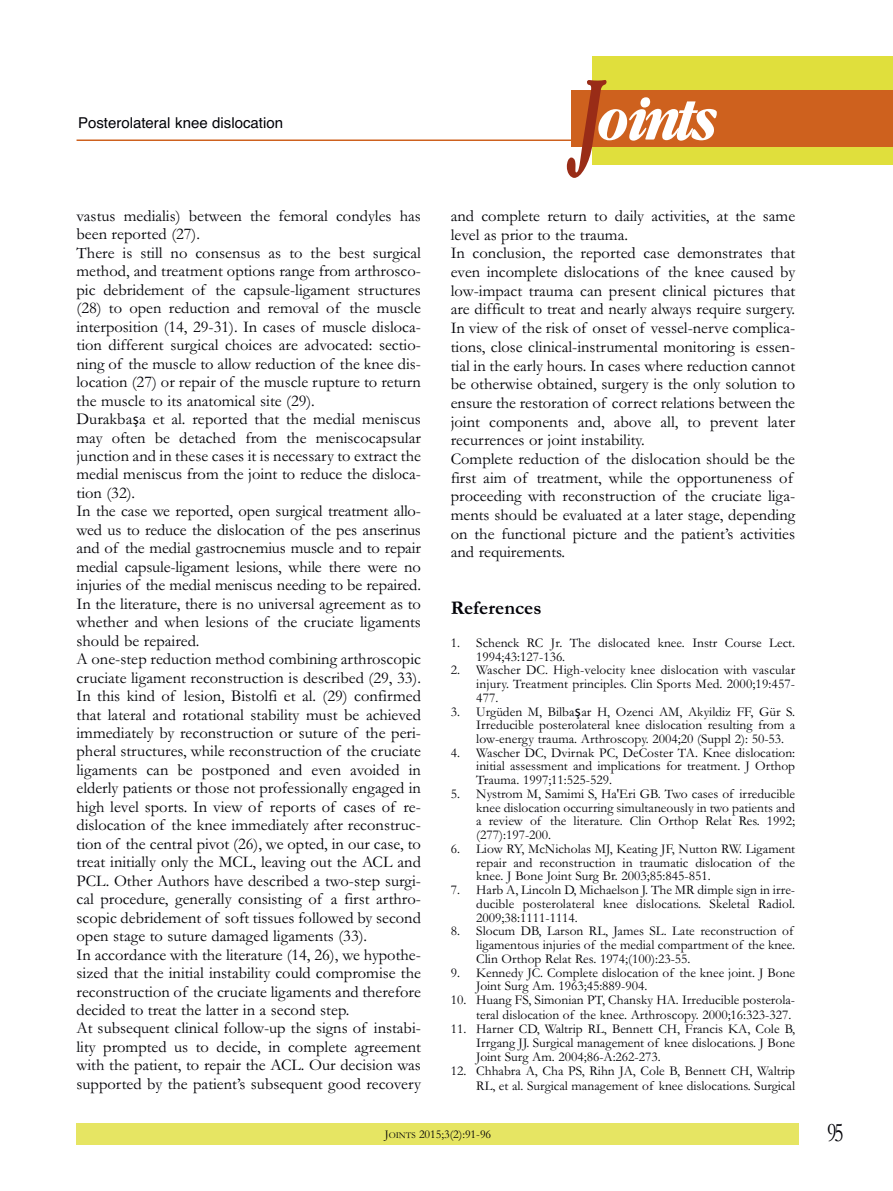
<style>
.page{position:relative;width:893px;height:1191px;background:#fff}
.page>*{position:absolute;margin:0;border:0;box-sizing:border-box;transform-origin:0 0}
.t1{font:italic 700 55.8px "Garamond Cond";letter-spacing:-.085em;color:#fff}
.t2{font:27px "Garamond";color:#000006;scale:.75 1}
.t3{font:700 19.5px "Garamond";color:#000006}
.t4{font:16.5px/18.5px "Garamond";color:#000006}
.t5{font:15px "Helvetica";color:#000006}
.t6{font:13.5px/13.8px "Garamond";color:#000006;text-align:justify}
.t7{font:12px "Garamond";color:#000006}
.s1{font-size:99.9px;color:#992c17}
.s2{font-family:"Lucida Grande";font-size:13.5px}
.s3{font-family:"Lucida Grande"}
.s4{font-size:9px}
</style>
<div class="page">
<div style="left:77px;top:1123px;width:722px;height:22px;background:#e6e563"></div>
<hr style="left:77px;top:139px;width:640px;height:2px;background:#ce611e">
<div style="left:592px;top:56px;width:301px;height:108px;background:#e0df3c"></div>
<div style="left:571px;top:91px;width:322px;height:56px;background:#ce611e"></div>
<p class="t5" style="left:78px;top:114px;width:207px">Posterolateral knee dislocation</p>
<h1 class="t1" style="left:574px;top:88px;width:140px"><span class="s1">J</span>oints</h1>
<p class="t4" style="left:77px;top:206px;width:346px">vastus medialis) between the femoral condyles has been reported (27).<br>There is still no consensus as to the best surgical method, and treatment options range from arthrosco&shy;pic debridement of the capsule-ligament structures (28) to open reduction and removal of the muscle interposition (14, 29-31). In cases of muscle disloca&shy;tion different surgical choices are advocated: sectio&shy;ning of the muscle to allow reduction of the knee dis&shy;location (27) or repair of the muscle rupture to return the muscle to its anatomical site (29).<br>Durakba<span class="s2">ş</span>a et al. reported that the medial meniscus may often be detached from the meniscocapsular junction and in these cases it is necessary to extract the medial meniscus from the joint to reduce the disloca&shy;tion (32).<br>In the case we reported, open surgical treatment allo&shy;wed us to reduce the dislocation of the pes anserinus and of the medial gastrocnemius muscle and to repair medial capsule-ligament lesions, while there were no injuries of the medial meniscus needing to be repaired.<br>In the literature, there is no universal agreement as to whether and when lesions of the cruciate ligaments should be repaired.<br>A one-step reduction method combining arthroscopic cruciate ligament reconstruction is described (29, 33).<br>In this kind of lesion, Bistolfi et al. (29) confirmed that lateral and rotational stability must be achieved immediately by reconstruction or suture of the peri&shy;pheral structures, while reconstruction of the cruciate ligaments can be postponed and even avoided in elderly patients or those not professionally engaged in high level sports. In view of reports of cases of re&shy;dislocation of the knee immediately after reconstruc&shy;tion of the central pivot (26), we opted, in our case, to treat initially only the MCL, leaving out the ACL and PCL. Other Authors have described a two-step surgi&shy;cal procedure, generally consisting of a first arthro&shy;scopic debridement of soft tissues followed by second open stage to suture damaged ligaments (33).<br>In accordance with the literature (14, 26), we hypothe&shy;sized that the initial instability could compromise the reconstruction of the cruciate ligaments and therefore decided to treat the latter in a second step.<br>At subsequent clinical follow-up the signs of instabi&shy;lity prompted us to decide, in complete agreement with the patient, to repair the ACL. Our decision was supported by the patient’s subsequent good recovery</p>
<p class="t4" style="left:451px;top:206px;width:346px">and complete return to daily activities, at the same level as prior to the trauma.<br>In conclusion, the reported case demonstrates that even incomplete dislocations of the knee caused by low-impact trauma can present clinical pictures that are difficult to treat and nearly always require surgery.<br>In view of the risk of onset of vessel-nerve complica&shy;tions, close clinical-instrumental monitoring is essen&shy;tial in the early hours. In cases where reduction cannot be otherwise obtained, surgery is the only solution to ensure the restoration of correct relations between the joint components and, above all, to prevent later recurrences or joint instability.<br>Complete reduction of the dislocation should be the first aim of treatment, while the opportuneness of proceeding with reconstruction of the cruciate liga&shy;ments should be evaluated at a later stage, depending on the functional picture and the patient’s activities and requirements.</p>
<p class="t3" style="left:451px;top:596px;width:92px">References</p>
<p class="t6" style="left:476px;top:635px;width:320px;text-indent:-26px">1. Schenck RC Jr. The dislocated knee. Instr Course Lect.<br>1994;43:127-136.</p>
<p class="t6" style="left:476px;top:662px;width:320px;text-indent:-26px">2. Wascher DC. High-velocity knee dislocation with vascular injury. Treatment principles. Clin Sports Med. 2000;19:457- 477.</p>
<p class="t6" style="left:476px;top:704px;width:320px;text-indent:-26px">3. Urgüden M, Bilba<span class="s3">ş</span>ar H, Ozenci AM, Akyildiz FF, Gür S.<br>Irreducible posterolateral knee dislocation resulting from a low-energy trauma. Arthroscopy. 2004;20 (Suppl 2): 50-53.</p>
<p class="t6" style="left:476px;top:745px;width:320px;text-indent:-26px">4. Wascher DC, Dvirnak PC, DeCoster TA. Knee dislocation: initial assessment and implications for treatment. J Orthop Trauma. 1997;11:525-529.</p>
<p class="t6" style="left:476px;top:786px;width:320px;text-indent:-26px">5. Nystrom M, Samimi S, Ha'Eri GB. Two cases of irreducible knee dislocation occurring simultaneously in two patients and a review of the literature. Clin Orthop Relat Res. 1992; (277):197-200.</p>
<p class="t6" style="left:476px;top:841px;width:320px;text-indent:-26px">6. Liow RY, McNicholas MJ, Keating JF, Nutton RW. Ligament repair and reconstruction in traumatic dislocation of the knee. J Bone Joint Surg Br. 2003;85:845-851.</p>
<p class="t6" style="left:476px;top:882px;width:320px;text-indent:-26px">7. Harb A, Lincoln D, Michaelson J. The MR dimple sign in irre&shy;ducible posterolateral knee dislocations. Skeletal Radiol.<br>2009;38:1111-1114.</p>
<p class="t6" style="left:476px;top:923px;width:320px;text-align:left;text-indent:-26px">8. Slocum DB, Larson RL, James SL. Late reconstruction of ligamentous injuries of the medial compartment of the knee.<br>Clin Orthop Relat Res. 1974;(100):23-55.</p>
<p class="t6" style="left:476px;top:965px;width:320px;text-indent:-26px">9. Kennedy JC. Complete dislocation of the knee joint. J Bone<br>Joint Surg Am. 1963;45:889-904.</p>
<p class="t6" style="left:451px;top:992px;width:346px;line-height:14.2px;text-align:right">10. Huang FS, Simonian PT, Chansky HA. Irreducible posterola&shy;teral dislocation of the knee. Arthroscopy. 2000;16:323-327.</p>
<p class="t6" style="left:476px;top:1021px;width:320px;line-height:14.2px;text-indent:-26px">11. Harner CD, Waltrip RL, Bennett CH, Francis KA, Cole B, Irrgang JJ. Surgical management of knee dislocations. J Bone Joint Surg Am. 2004;86-A:262-273.</p>
<p class="t6" style="left:451px;top:1063px;width:346px;line-height:14.2px;text-align:right">12. Chhabra A, Cha PS, Rihn JA, Cole B, Bennett CH, Waltrip<br>RL, et al. Surgical management of knee dislocations. Surgical</p>
<p class="t7" style="left:385px;top:1126px;width:108px">J<span class="s4">OINTS</span> 2015;3(2):91-96</p>
<h2 class="t2" style="left:827px;top:1116px;width:24px">95</h2>
</div>
